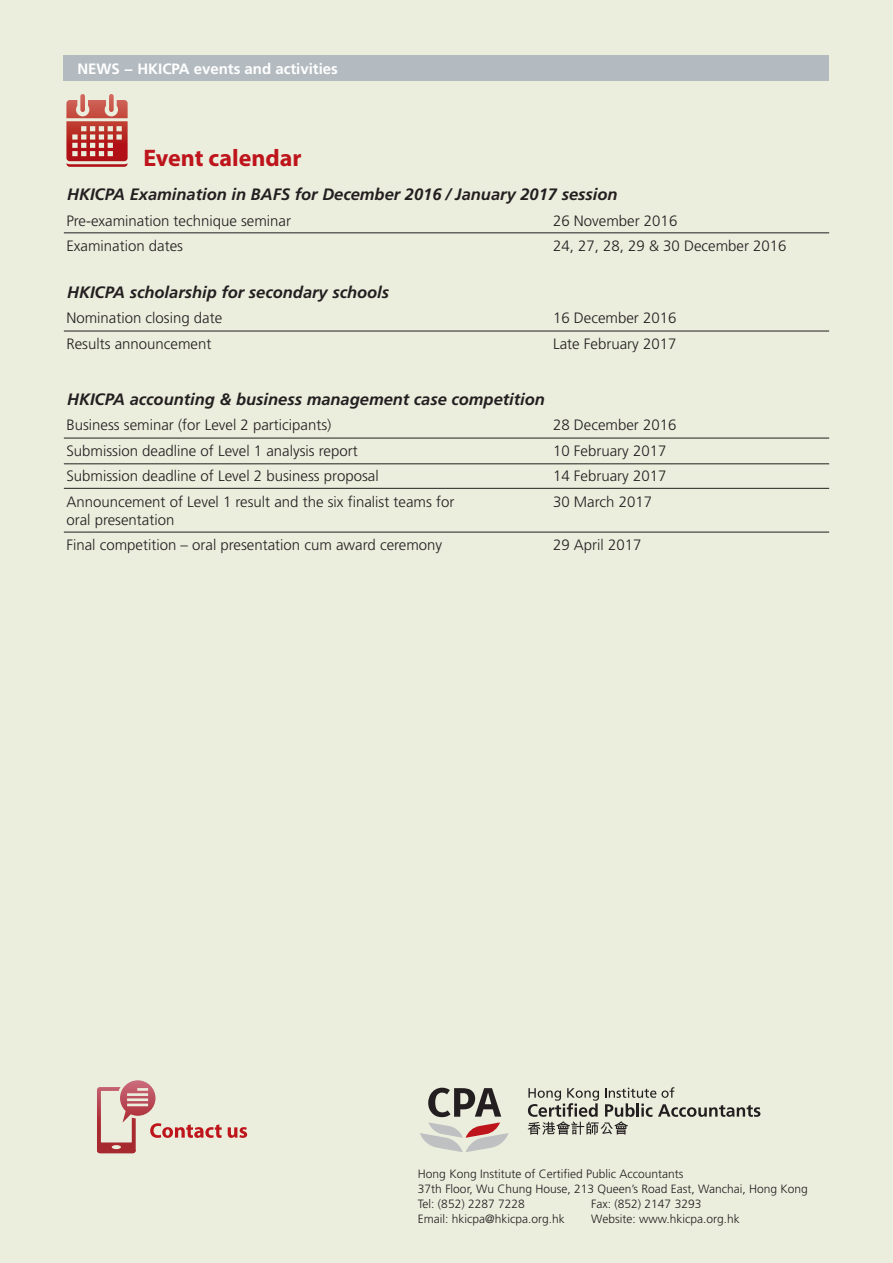
<style>
.page{position:relative;width:893px;height:1263px;background:#ebeddd}
.page>*{position:absolute;margin:0;border:0;box-sizing:border-box;transform-origin:0 0}
.t1{font:700 24px "Myriad Pro";color:#be141b}
.t2{font:italic 700 16.5px "Frutiger";color:#231f20}
.t3{font:300 15px/25.5px "Frutiger";color:#231f20}
.t4{font:700 15px "Frutiger";color:#fff}
.t5{font:300 12px/15px "Frutiger";color:#231f20}
</style>
<div class="page">
<svg style="left:66px;top:100px;width:62px;height:67px"></svg>
<svg style="left:109px;top:94px;width:5px;height:18px"></svg>
<svg style="left:80px;top:94px;width:5px;height:18px"></svg>
<div style="left:64px;top:55px;width:765px;height:26px;background:#b4bbc0"></div>
<hr style="left:64px;top:532px;width:765px;height:1px;background:#231f20">
<hr style="left:64px;top:464px;width:765px;height:1px;background:#231f20">
<hr style="left:64px;top:488px;width:765px;height:1px;background:#231f20">
<hr style="left:64px;top:438px;width:765px;height:1px;background:#231f20">
<hr style="left:64px;top:331px;width:765px;height:1px;background:#231f20">
<hr style="left:64px;top:233px;width:765px;height:1px;background:#231f20">
<svg style="left:150px;top:1123px;width:72px;height:15px"></svg>
<svg style="left:228px;top:1127px;width:19px;height:11px"></svg>
<img style="left:97px;top:1087px;width:39px;height:66px">
<img style="left:120px;top:1080px;width:35px;height:43px">
<svg style="left:528px;top:1087px;width:232px;height:48px"></svg>
<svg style="left:420px;top:1088px;width:89px;height:64px"></svg>
<p class="t4" style="left:77px;top:60px;width:262px">NEWS − HKICPA events and activities</p>
<h1 class="t1" style="left:143px;top:143px;width:160px">Event calendar</h1>
<p class="t2" style="left:67px;top:184px;width:552px">HKICPA Examination in BAFS for December 2016 / January 2017 session</p>
<p class="t3" style="left:66px;top:208px;width:226px">Pre-examination technique seminar</p>
<p class="t3" style="left:553px;top:208px;width:126px">26 November 2016</p>
<p class="t3" style="left:66px;top:233px;width:118px">Examination dates</p>
<p class="t3" style="left:553px;top:233px;width:235px">24, 27, 28, 29 &amp; 30 December 2016</p>
<p class="t2" style="left:67px;top:282px;width:324px">HKICPA scholarship for secondary schools</p>
<p class="t3" style="left:66px;top:305px;width:157px">Nomination closing date</p>
<p class="t3" style="left:553px;top:305px;width:125px">16 December 2016</p>
<p class="t3" style="left:66px;top:331px;width:147px">Results announcement</p>
<p class="t3" style="left:553px;top:331px;width:125px">Late February 2017</p>
<p class="t2" style="left:67px;top:389px;width:479px">HKICPA accounting &amp; business management case competition</p>
<p class="t3" style="left:66px;top:413px;width:267px">Business seminar (for Level 2 participants)</p>
<p class="t3" style="left:553px;top:413px;width:125px">28 December 2016</p>
<p class="t3" style="left:66px;top:438px;width:293px">Submission deadline of Level 1 analysis report</p>
<p class="t3" style="left:553px;top:438px;width:115px">10 February 2017</p>
<p class="t3" style="left:66px;top:464px;width:314px">Submission deadline of Level 2 business proposal</p>
<p class="t3" style="left:553px;top:464px;width:115px">14 February 2017</p>
<p class="t3" style="left:66px;top:489px;width:390px">Announcement of Level 1 result and the six finalist teams for</p>
<p class="t3" style="left:553px;top:489px;width:100px">30 March 2017</p>
<p class="t3" style="left:66px;top:507px;width:377px">oral presentation<br>Final competition – oral presentation cum award ceremony</p>
<p class="t3" style="left:553px;top:533px;width:90px">29 April 2017</p>
<p class="t5" style="left:418px;top:1166px;width:391px">Hong Kong Institute of Certified Public Accountants<br>37th Floor, Wu Chung House, 213 Queen’s Road East, Wanchai, Hong Kong<br>Tel: (852) 2287 7228</p>
<p class="t5" style="left:591px;top:1196px;width:112px">Fax: (852) 2147 3293</p>
<p class="t5" style="left:418px;top:1211px;width:148px">Email: hkicpa@hkicpa.org.hk</p>
<p class="t5" style="left:591px;top:1211px;width:150px">Website: www.hkicpa.org.hk</p>
</div>
